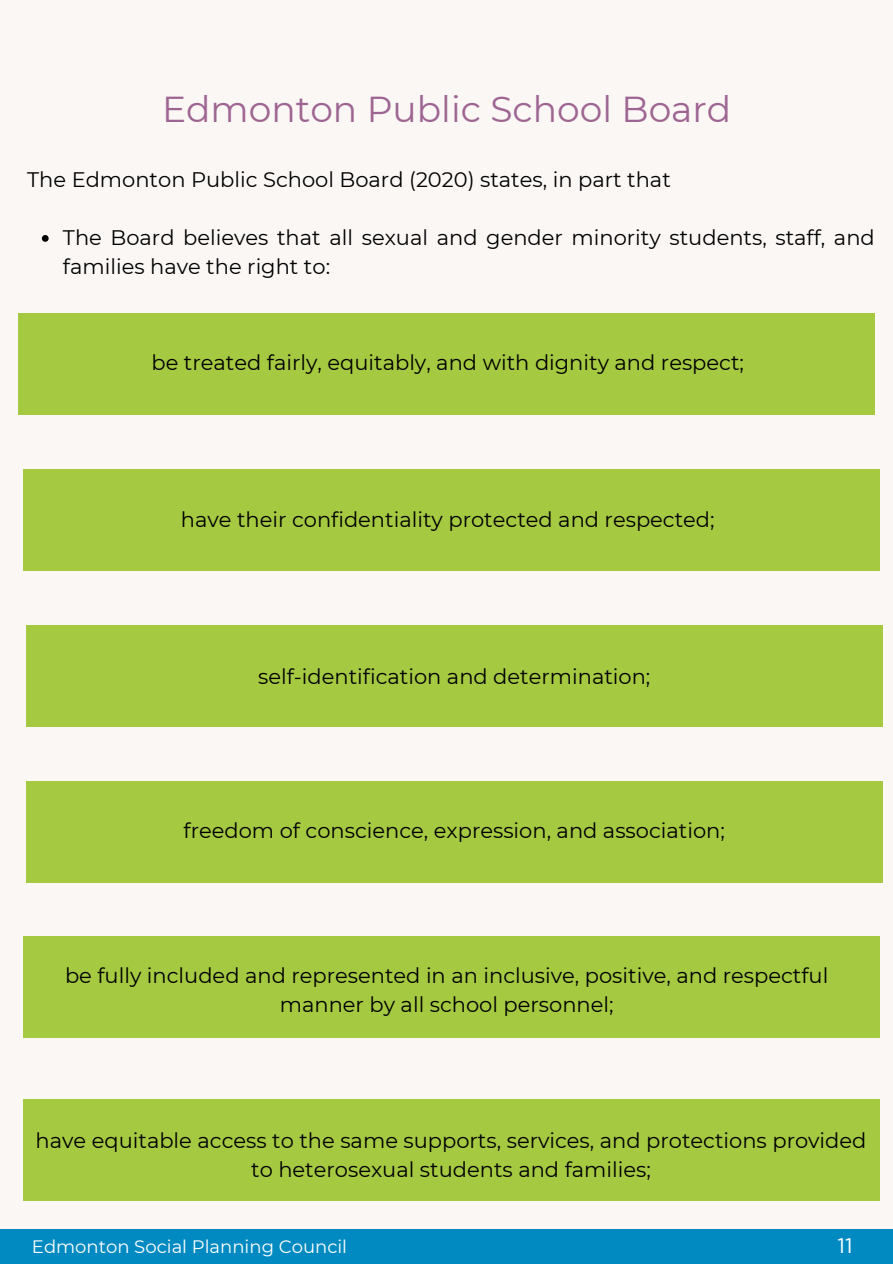
<style>
.page{position:relative;width:893px;height:1264px;background:#fff}
.page>*{position:absolute;margin:0;border:0;box-sizing:border-box;transform-origin:0 0}
.t1{font:36px "Montserrat";color:#9e6592}
.t2{font:21px/29.2px "Montserrat";color:#000;text-align:center}
.t3{font:21px "Gotham";color:#fff}
.t4{font:18px "Montserrat";color:#fff}
</style>
<div class="page">
<div style="left:0;top:0;width:892px;height:1263px;background:#faf7f5"></div>
<svg style="left:42px;top:235px;width:7px;height:7px"></svg>
<div style="left:19px;top:313px;width:855px;height:102px;background:#a6c942"></div>
<div style="left:23px;top:469px;width:856px;height:102px;background:#a6c942"></div>
<div style="left:26px;top:625px;width:856px;height:101px;background:#a6c942"></div>
<div style="left:26px;top:780px;width:856px;height:102px;background:#a6c942"></div>
<div style="left:23px;top:936px;width:856px;height:102px;background:#a6c942"></div>
<div style="left:0;top:1228px;width:892px;height:35px;background:#008ac1"></div>
<div style="left:23px;top:1098px;width:856px;height:102px;background:#a6c942"></div>
<p class="t1" style="left:162px;top:87px;width:571px">Edmonton Public School Board</p>
<p class="t2" style="left:27px;top:164px;width:645px">The Edmonton Public School Board (2020) states, in part that</p>
<p class="t2" style="left:63px;top:223px;width:813px;text-align:left">The Board believes that all sexual and gender minority students, staff, and families have the right to:</p>
<p class="t2" style="left:151px;top:348px;width:594px">be treated fairly, equitably, and with dignity and respect;</p>
<p class="t2" style="left:181px;top:504px;width:535px">have their confidentiality protected and respected;</p>
<p class="t2" style="left:258px;top:661px;width:393px">self-identification and determination;</p>
<p class="t2" style="left:184px;top:816px;width:542px">freedom of conscience, expression, and association;</p>
<p class="t2" style="left:65px;top:960px;width:764px">be fully included and represented in an inclusive, positive, and respectful manner by all school personnel;</p>
<p class="t2" style="left:36px;top:1125px;width:832px">have equitable access to the same supports, services, and protections provided to heterosexual students and families;</p>
<p class="t4" style="left:32px;top:1235px;width:317px">Edmonton Social Planning Council</p>
<p class="t3" style="left:837px;top:1235px;width:17px">11</p>
</div>
